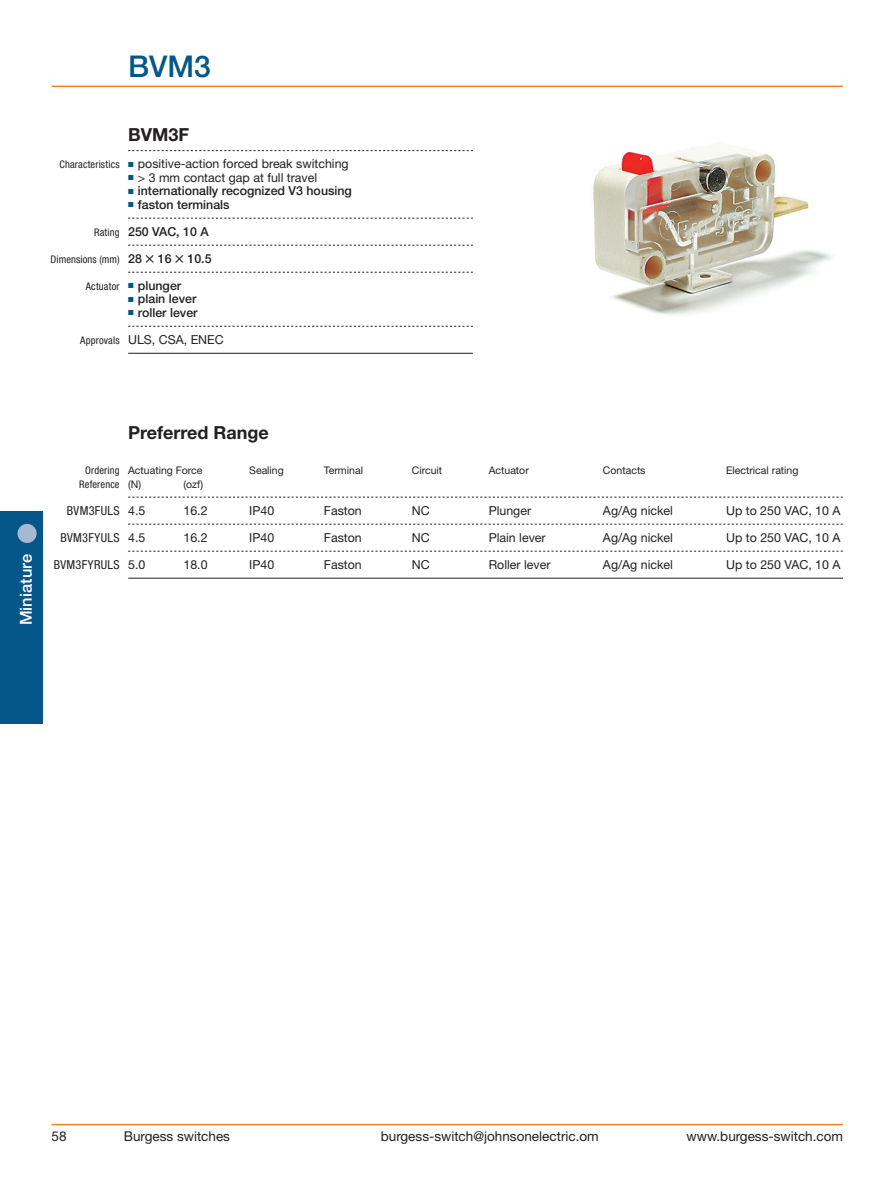
<style>
.page{position:relative;width:893px;height:1187px;background:#fff}
.page>*{position:absolute;margin:0;border:0;box-sizing:border-box;transform-origin:0 0}
.t1{font:500 30px "Helvetica Neue LT Pro";color:#055689}
.t2{font:700 18px "Helvetica Neue LT Pro";color:#231f20}
.t3{font:500 16.5px "Helvetica Neue LT Pro";color:#fff}
.t4{font:13.5px "Helvetica Neue LT Pro";color:#231f20}
.t5{font:12.3px/27px "Helvetica Neue LT Pro";color:#231f20}
.t6{font:500 12.3px/27px "Helvetica Neue LT Pro";color:#231f20}
.t7{font:condensed 12.3px "Helvetica Neue LT Pro";letter-spacing:.03em;color:#231f20}
.t8{font:10.5px "Helvetica Neue LT Pro";color:#231f20}
.t9{font:condensed 10.5px "Helvetica Neue LT Pro";letter-spacing:.015em;color:#231f20}
.s1{font-stretch:condensed;font-size:10.5px}
.s2{color:#055689}
.s3{font-weight:400;font-stretch:condensed;font-size:10.5px}
.s4{font-weight:500;font-stretch:normal;font-size:12.3px}
.s5{font-weight:500}
.s6{font-stretch:condensed}
.s7{font-stretch:normal}
</style>
<div class="page">
<hr style="left:52px;top:86px;width:790px;height:1px;background:#f58220">
<hr style="left:52px;top:1123px;width:790px;height:1px;background:#f58220">
<div style="left:0;top:511px;width:43px;height:212px;background:#055689"></div>
<div style="left:17px;top:523px;width:20px;height:20px;background:#a7b8d2;border-radius:50%"></div>
<svg style="left:128px;top:150px;width:344px;height:1px"></svg>
<svg style="left:128px;top:218px;width:344px;height:1px"></svg>
<svg style="left:128px;top:245px;width:344px;height:1px"></svg>
<svg style="left:128px;top:272px;width:344px;height:1px"></svg>
<svg style="left:128px;top:326px;width:344px;height:1px"></svg>
<hr style="left:128px;top:353px;width:344px;height:1px;background:#231f20">
<svg style="left:128px;top:496px;width:714px;height:1px"></svg>
<svg style="left:128px;top:523px;width:714px;height:1px"></svg>
<svg style="left:128px;top:550px;width:714px;height:1px"></svg>
<hr style="left:128px;top:577px;width:714px;height:1px;background:#231f20">
<img style="left:593px;top:142px;width:239px;height:173px">
<h1 class="t1" style="left:128px;top:48px;width:84px">BVM3</h1>
<h2 class="t2" style="left:128px;top:123px;width:63px">BVM3F</h2>
<p class="t5" style="left:59px;top:150px;width:291px"><span class="s1">Characteristics</span> <span class="s2">■</span> positive-action forced break switching</p>
<p class="t5" style="left:128px;top:163px;width:190px"><span class="s2">■</span> &gt; 3 mm contact gap at full travel</p>
<p class="t6" style="left:128px;top:177px;width:225px"><span class="s2">■</span> internationally recognized V3 housing</p>
<p class="t6" style="left:94px;top:190px;width:137px;text-indent:34px"><span class="s2">■</span> faston terminals<br><span class="s3">Rating</span> 250 VAC, 10 A</p>
<p class="t9" style="left:50px;top:252px;width:162px">Dimensions (mm) <span class="s4">28</span> • <span class="s4">16</span> • <span class="s4">10.5</span></p>
<p class="t9" style="left:86px;top:279px;width:97px">Actuator <span class="s2">■</span> <span class="s4">plunger</span></p>
<p class="t6" style="left:128px;top:285px;width:70px"><span class="s2">■</span> plain lever</p>
<p class="t5" style="left:80px;top:298px;width:145px;text-indent:48px"><span class="s2">■</span> <span class="s5">roller lever<br></span><span class="s1">Approvals</span> ULS, CSA, ENEC</p>
<h3 class="t3" style="left:16px;top:625px;width:73px;rotate:-90deg">Miniature</h3>
<h2 class="t2" style="left:128px;top:421px;width:142px">Preferred Range</h2>
<p class="t8" style="left:85px;top:463px;width:119px"><span class="s6">Ordering</span> Actuating Force</p>
<p class="t8" style="left:249px;top:463px;width:36px">Sealing</p>
<p class="t8" style="left:324px;top:463px;width:41px">Terminal</p>
<p class="t8" style="left:412px;top:463px;width:32px">Circuit</p>
<p class="t8" style="left:488px;top:463px;width:42px">Actuator</p>
<p class="t8" style="left:602px;top:463px;width:44px">Contacts</p>
<p class="t8" style="left:726px;top:463px;width:74px">Electrical rating</p>
<p class="t9" style="left:79px;top:477px;width:63px">Reference <span class="s7">(N)</span></p>
<p class="t8" style="left:183px;top:477px;width:21px">(ozf)</p>
<p class="t7" style="left:67px;top:503px;width:80px">BVM3FULS <span class="s7">4.5</span></p>
<p class="t5" style="left:183px;top:496px;width:26px">16.2</p>
<p class="t5" style="left:249px;top:496px;width:26px">IP40</p>
<p class="t5" style="left:324px;top:496px;width:39px">Faston</p>
<p class="t5" style="left:412px;top:496px;width:19px">NC</p>
<p class="t5" style="left:488px;top:496px;width:44px">Plunger</p>
<p class="t5" style="left:602px;top:496px;width:71px">Ag/Ag nickel</p>
<p class="t5" style="left:726px;top:496px;width:116px">Up to 250 VAC, 10 A</p>
<p class="t7" style="left:60px;top:530px;width:86px">BVM3FYULS <span class="s7">4.5</span></p>
<p class="t5" style="left:183px;top:523px;width:26px">16.2</p>
<p class="t5" style="left:249px;top:523px;width:26px">IP40</p>
<p class="t5" style="left:324px;top:523px;width:39px">Faston</p>
<p class="t5" style="left:412px;top:523px;width:19px">NC</p>
<p class="t5" style="left:488px;top:523px;width:58px">Plain lever</p>
<p class="t5" style="left:602px;top:523px;width:71px">Ag/Ag nickel</p>
<p class="t5" style="left:726px;top:523px;width:116px">Up to 250 VAC, 10 A</p>
<p class="t7" style="left:54px;top:557px;width:93px">BVM3FYRULS <span class="s7">5.0</span></p>
<p class="t5" style="left:183px;top:550px;width:26px">18.0</p>
<p class="t5" style="left:249px;top:550px;width:26px">IP40</p>
<p class="t5" style="left:324px;top:550px;width:39px">Faston</p>
<p class="t5" style="left:412px;top:550px;width:19px">NC</p>
<p class="t5" style="left:488px;top:550px;width:63px">Roller lever</p>
<p class="t5" style="left:602px;top:550px;width:71px">Ag/Ag nickel</p>
<p class="t5" style="left:726px;top:550px;width:116px">Up to 250 VAC, 10 A</p>
<p class="t4" style="left:52px;top:1127px;width:17px">58</p>
<p class="t4" style="left:124px;top:1127px;width:108px">Burgess switches</p>
<p class="t4" style="left:381px;top:1127px;width:219px">burgess-switch@johnsonelectric.om</p>
<p class="t4" style="left:686px;top:1127px;width:158px">www.burgess-switch.com</p>
</div>
